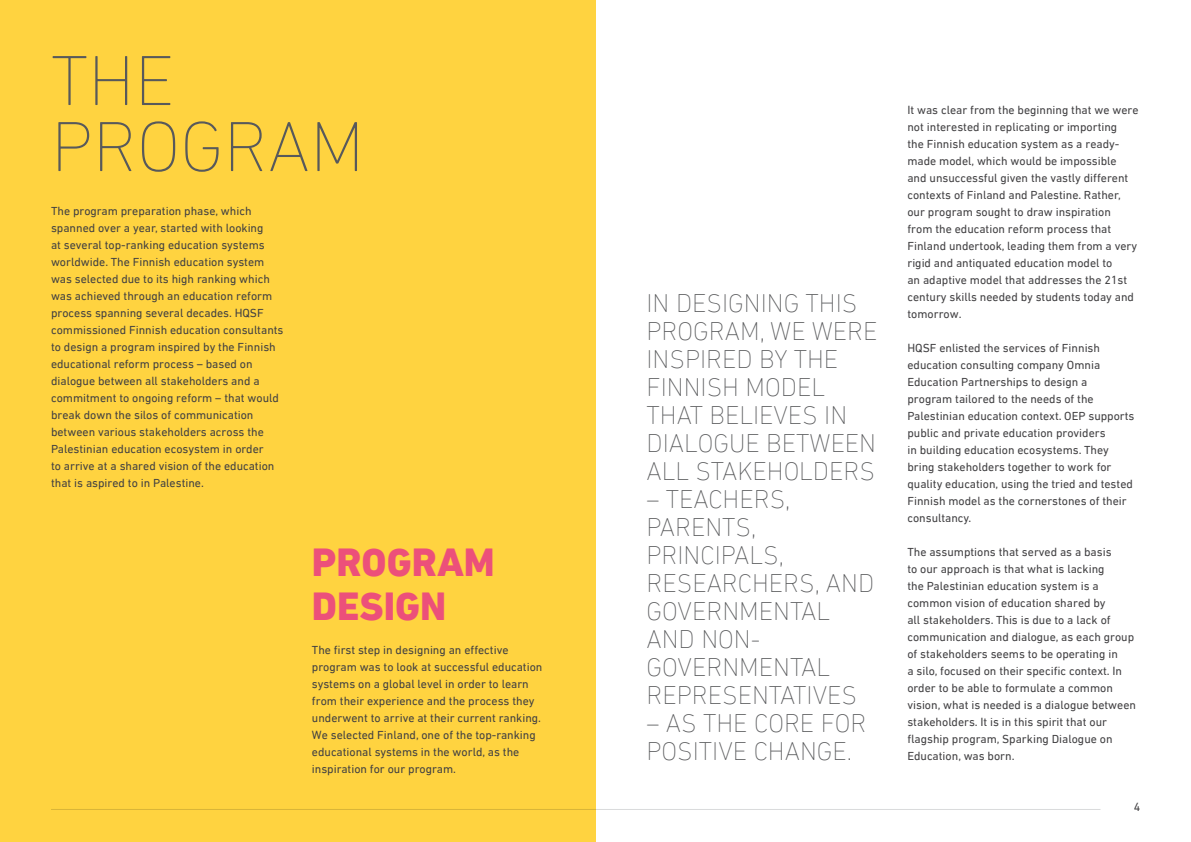
<style>
.page{position:relative;width:1191px;height:842px;background:#fff}
.page>*{position:absolute;margin:0;border:0;box-sizing:border-box;transform-origin:0 0}
.t1{font:200 72px/66px "DIN Next LT Arabic";color:#58595b}
.t2{font:800 40px/44px "DIN Next LTW23";color:#ec507a}
.t3{font:200 26px/28px "DIN Next LT Arabic";color:#58595b}
.t4{font:12px/17px "DIN Next LTW23";color:#414042}
</style>
<div class="page">
<div style="left:0;top:0;width:595px;height:842px;background:#ffd340"></div>
<hr style="left:51px;top:809px;width:1049px;height:1px;background:#dadbdc">
<h1 class="t1" style="left:51px;top:47px;width:315px">THE<br>PROGRAM</h1>
<p class="t4" style="left:51px;top:202px;width:234px">The program preparation phase, which spanned over a year, started with looking<br>at several top-ranking education systems worldwide. The Finnish education system was selected due to its high ranking which was achieved through an education reform process spanning several decades. HQSF commissioned Finnish education consultants to design a program inspired by the Finnish educational reform process – based on dialogue between all stakeholders and a commitment to ongoing reform – that would break down the silos of communication between various stakeholders across the Palestinian education ecosystem in order<br>to arrive at a shared vision of the education that is aspired to in Palestine.</p>
<h2 class="t2" style="left:312px;top:540px;width:184px">PROGRAM<br>DESIGN</h2>
<p class="t4" style="left:312px;top:642px;width:232px">The first step in designing an effective program was to look at successful education systems on a global level in order to learn from their experience and the process they underwent to arrive at their current ranking.<br>We selected Finland, one of the top-ranking educational systems in the world, as the inspiration for our program.</p>
<h3 class="t3" style="left:646px;top:289px;width:232px">IN DESIGNING THIS<br>PROGRAM, WE WERE<br>INSPIRED BY THE<br>FINNISH MODEL<br>THAT BELIEVES IN<br>DIALOGUE BETWEEN<br>ALL STAKEHOLDERS</h3>
<h3 class="t3" style="left:646px;top:485px;width:229px">– TEACHERS,<br>PARENTS,<br>PRINCIPALS,<br>RESEARCHERS, AND<br>GOVERNMENTAL<br>AND NON-<br>GOVERNMENTAL<br>REPRESENTATIVES</h3>
<h3 class="t3" style="left:646px;top:709px;width:221px">– AS THE CORE FOR<br>POSITIVE CHANGE.</h3>
<p class="t4" style="left:907px;top:101px;width:233px">It was clear from the beginning that we were not interested in replicating or importing<br>the Finnish education system as a ready&shy;made model, which would be impossible and unsuccessful given the vastly different contexts of Finland and Palestine. Rather, our program sought to draw inspiration from the education reform process that Finland undertook, leading them from a very rigid and antiquated education model to<br>an adaptive model that addresses the 21st century skills needed by students today and tomorrow.</p>
<p class="t4" style="left:907px;top:339px;width:229px">HQSF enlisted the services of Finnish education consulting company Omnia Education Partnerships to design a program tailored to the needs of the Palestinian education context. OEP supports public and private education providers<br>in building education ecosystems. They bring stakeholders together to work for quality education, using the tried and tested Finnish model as the cornerstones of their consultancy.</p>
<p class="t4" style="left:907px;top:543px;width:230px">The assumptions that served as a basis<br>to our approach is that what is lacking<br>the Palestinian education system is a common vision of education shared by<br>all stakeholders. This is due to a lack of communication and dialogue, as each group of stakeholders seems to be operating in<br>a silo, focused on their specific context. In order to be able to formulate a common vision, what is needed is a dialogue between stakeholders. It is in this spirit that our flagship program, Sparking Dialogue on Education, was born.</p>
<p class="t4" style="left:1133px;top:798px;width:8px">4</p>
</div>
